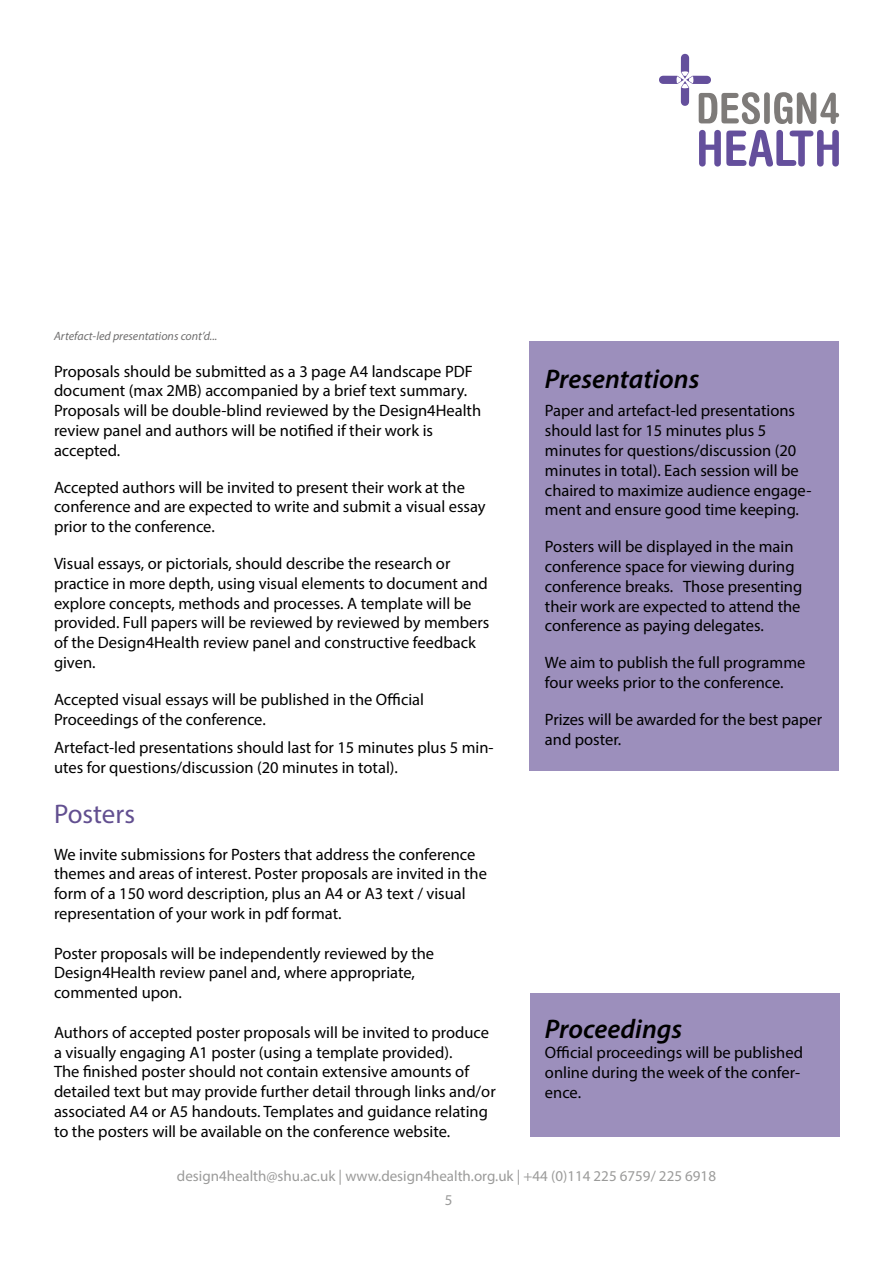
<style>
.page{position:relative;width:893px;height:1263px;background:#fff}
.page>*{position:absolute;margin:0;border:0;box-sizing:border-box;transform-origin:0 0}
.t1{font:italic 600 27px "Myriad Pro";color:#000}
.t2{font:27px "Myriad Pro";color:#624f90}
.t3{font:16.5px/19.8px "Myriad Pro";color:#000}
.t4{font:15px/24.5px "Myriad Pro";color:#9b9b9a;text-align:center}
.t5{font:italic 12px "Myriad Pro";color:#706f6f}
</style>
<div class="page">
<div style="left:764px;top:92px;width:6px;height:32px;background:#7e7b79;border-radius:3px"></div>
<svg style="left:774px;top:92px;width:65px;height:32px"></svg>
<svg style="left:699px;top:130px;width:140px;height:37px"></svg>
<svg style="left:659px;top:54px;width:101px;height:70px"></svg>
<div style="left:529px;top:341px;width:309px;height:429px;background:#9c8fbc"></div>
<div style="left:530px;top:993px;width:309px;height:143px;background:#9c8fbc"></div>
<p class="t5" style="left:54px;top:328px;width:165px">Artefact-led presentations cont’d...</p>
<p class="t3" style="left:54px;top:361px;width:429px">Proposals should be submitted as a 3 page A4 landscape PDF document (max 2MB) accompanied by a brief text summary.<br>Proposals will be double-blind reviewed by the Design4Health review panel and authors will be notified if their work is accepted.</p>
<p class="t3" style="left:54px;top:477px;width:433px">Accepted authors will be invited to present their work at the conference and are expected to write and submit a visual essay prior to the conference.</p>
<p class="t3" style="left:54px;top:553px;width:437px">Visual essays, or pictorials, should describe the research or practice in more depth, using visual elements to document and explore concepts, methods and processes. A template will be provided. Full papers will be reviewed by reviewed by members of the Design4Health review panel and constructive feedback given.</p>
<p class="t3" style="left:54px;top:689px;width:372px">Accepted visual essays will be published in the Official<br>Proceedings of the conference.</p>
<p class="t3" style="left:54px;top:737px;width:441px">Artefact-led presentations should last for 15 minutes plus 5 min&shy;utes for questions/discussion (20 minutes in total).</p>
<h1 class="t2" style="left:54px;top:797px;width:83px">Posters</h1>
<p class="t3" style="left:54px;top:844px;width:435px">We invite submissions for Posters that address the conference themes and areas of interest. Poster proposals are invited in the form of a 150 word description, plus an A4 or A3 text / visual representation of your work in pdf format.</p>
<p class="t3" style="left:54px;top:943px;width:382px">Poster proposals will be independently reviewed by the<br>Design4Health review panel and, where appropriate, commented upon.</p>
<p class="t3" style="left:54px;top:1022px;width:443px">Authors of accepted poster proposals will be invited to produce a visually engaging A1 poster (using a template provided).<br>The finished poster should not contain extensive amounts of detailed text but may provide further detail through links and/or associated A4 or A5 handouts. Templates and guidance relating to the posters will be available on the conference website.</p>
<h1 class="t1" style="left:545px;top:362px;width:156px">Presentations</h1>
<p class="t3" style="left:545px;top:401px;width:268px">Paper and artefact-led presentations should last for 15 minutes plus 5 minutes for questions/discussion (20 minutes in total). Each session will be chaired to maximize audience engage&shy;ment and ensure good time keeping.</p>
<p class="t3" style="left:545px;top:536px;width:259px">Posters will be displayed in the main conference space for viewing during conference breaks. Those presenting their work are expected to attend the conference as paying delegates.</p>
<p class="t3" style="left:545px;top:652px;width:262px">We aim to publish the full programme four weeks prior to the conference.</p>
<p class="t3" style="left:545px;top:709px;width:279px">Prizes will be awarded for the best paper and poster.</p>
<h1 class="t1" style="left:545px;top:1012px;width:139px">Proceedings</h1>
<p class="t3" style="left:545px;top:1042px;width:260px">Official proceedings will be published online during the week of the confer&shy;ence.</p>
<p class="t4" style="left:177px;top:1163px;width:541px">design4health@shu.ac.uk | www.design4health.org.uk | +44 (0)114 225 6759/ 225 6918<br>5</p>
</div>
